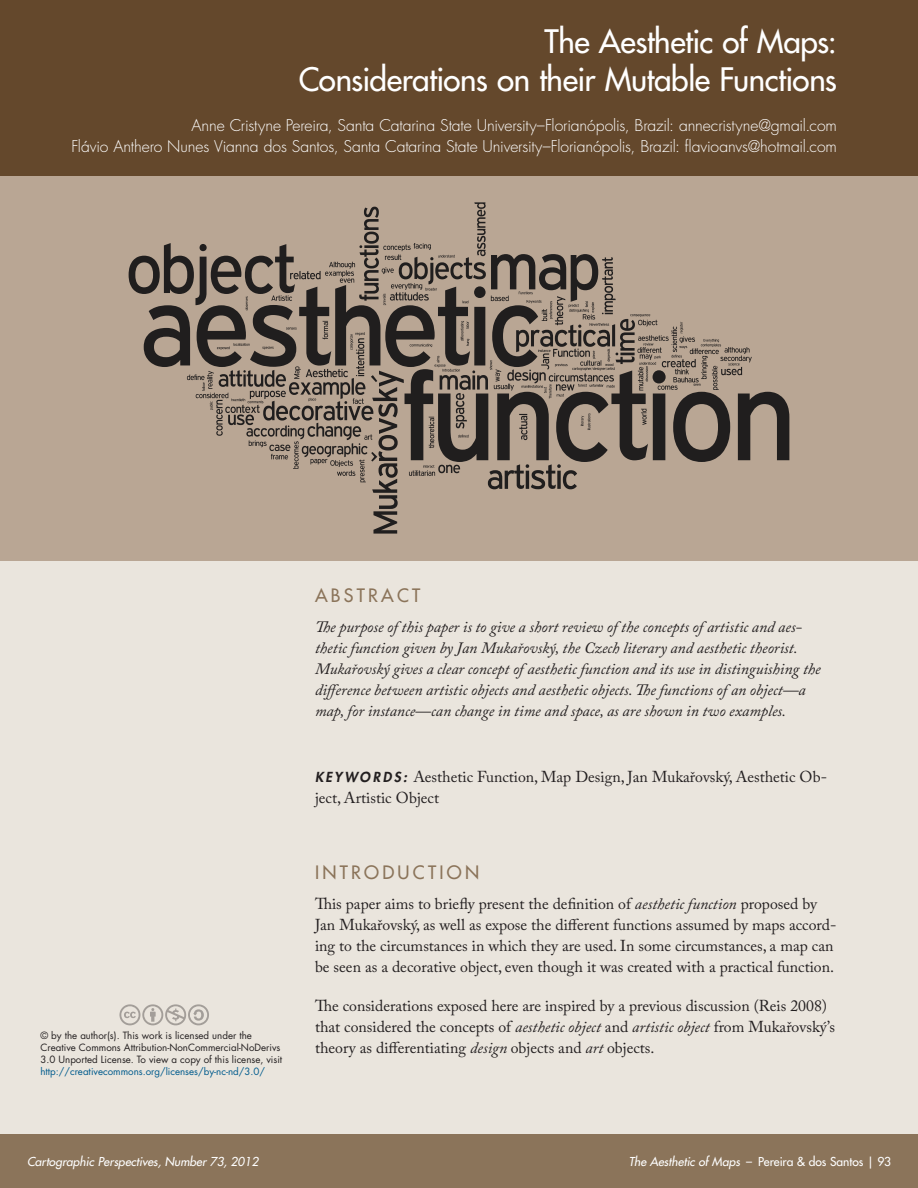
<style>
.page{position:relative;width:918px;height:1188px;background:#fff}
.page>*{position:absolute;margin:0;border:0;box-sizing:border-box;transform-origin:0 0}
.Article_Title{font:500 31.5px/37.8px "Futura Std";letter-spacing:-.015em;color:#fff;text-align:right}
.Medium_Header{font:500 18px "Futura Std";letter-spacing:.18em;color:#8b745a}
.Body_Text{font:15.75px/21px "Adobe Caslon Pro";color:#231f20}
.Abstract{font:italic 15.75px/21px "Adobe Caslon Pro";color:#231f20}
.Article_Author{font:300 15.75px/21.8px "Futura Std";letter-spacing:-.01em;color:#fff;text-align:right}
.Keywords{font:15.75px/21px "Adobe Caslon Pro";color:#231f20}
.t1{font:500 12px "Futura Std";letter-spacing:-.005em;color:#fff}
.t2{font:italic 500 12px "Futura Std";color:#fff}
.t3{font:9.75px/11.7px "Futura Std";color:#231f20}
.t4{font:9.75px "Futura Std";color:#005b8d}
.s1{font-family:"Futura Std";font-weight:800;font-style:italic;font-size:13.5px}
.s2{font-style:italic}
</style>
<div class="page">
<div style="left:0;top:1134px;width:918px;height:54px;background:#8b745a"></div>
<div style="left:0;top:0;width:918px;height:1134px;background:#eae5dd"></div>
<div style="left:0;top:156px;width:918px;height:405px;background:#b9a694"></div>
<div style="left:0;top:0;width:918px;height:175px;background:#64482c"></div>
<svg style="left:119px;top:1004px;width:90px;height:21px"></svg>
<svg style="left:129px;top:202px;width:660px;height:332px"></svg>
<p class="Article_Title" style="left:299px;top:23px;width:540px">The Aesthetic of Maps:<br>Considerations on their Mutable Functions</p>
<p class="Article_Author" style="left:71px;top:114px;width:767px">Anne Cristyne Pereira, Santa Catarina State University–Florianópolis, Brazil: annecristyne@gmail.com<br>Flávio Anthero Nunes Vianna dos Santos, Santa Catarina State University–Florianópolis, Brazil: flavioanvs@hotmail.com</p>
<p class="Medium_Header" style="left:315px;top:585px;width:107px">ABSTRACT</p>
<p class="Abstract" style="left:315px;top:617px;width:507px">The purpose of this paper is to give a short review of the concepts of artistic and aes&shy;thetic function given by Jan Mukařovský, the Czech literary and aesthetic theorist.<br>Mukařovský gives a clear concept of aesthetic function and its use in distinguishing the difference between artistic objects and aesthetic objects. The functions of an object—a map, for instance—can change in time and space, as are shown in two examples.</p>
<p class="t3" style="left:40px;top:1030px;width:243px">© by the author(s). This work is licensed under the<br>Creative Commons Attribution-NonCommercial-NoDerivs<br>3.0 Unported License. To view a copy of this license, visit</p>
<p class="t4" style="left:40px;top:1065px;width:226px">http://creativecommons.org/licenses/by-nc-nd/3.0/</p>
<p class="Keywords" style="left:315px;top:767px;width:514px"><span class="s1">K EY WO R D S :</span> Aesthetic Function, Map Design, Jan Mukařovský, Aesthetic Ob&shy;ject, Artistic Object</p>
<p class="Medium_Header" style="left:315px;top:861px;width:166px">INTRODUCTION</p>
<p class="Body_Text" style="left:315px;top:893px;width:523px">This paper aims to briefly present the definition of <span class="s2">aesthetic function</span> proposed by Jan Mukařovský, as well as expose the different functions assumed by maps accord&shy;ing to the circumstances in which they are used. In some circumstances, a map can be seen as a decorative object, even though it was created with a practical function.</p>
<p class="Body_Text" style="left:315px;top:995px;width:521px">The considerations exposed here are inspired by a previous discussion (Reis 2008) that considered the concepts of <span class="s2">aesthetic object</span> and <span class="s2">artistic object</span> from Mukařovský’s theory as differentiating <span class="s2">design</span> objects and <span class="s2">art</span> objects.</p>
<p class="t2" style="left:27px;top:1154px;width:233px">Cartographic Perspectives, Number 73, 2012</p>
<p class="t1" style="left:629px;top:1154px;width:264px"><span class="s2">The Aesthetic of Maps</span> – Pereira &amp; dos Santos | 93</p>
</div>
